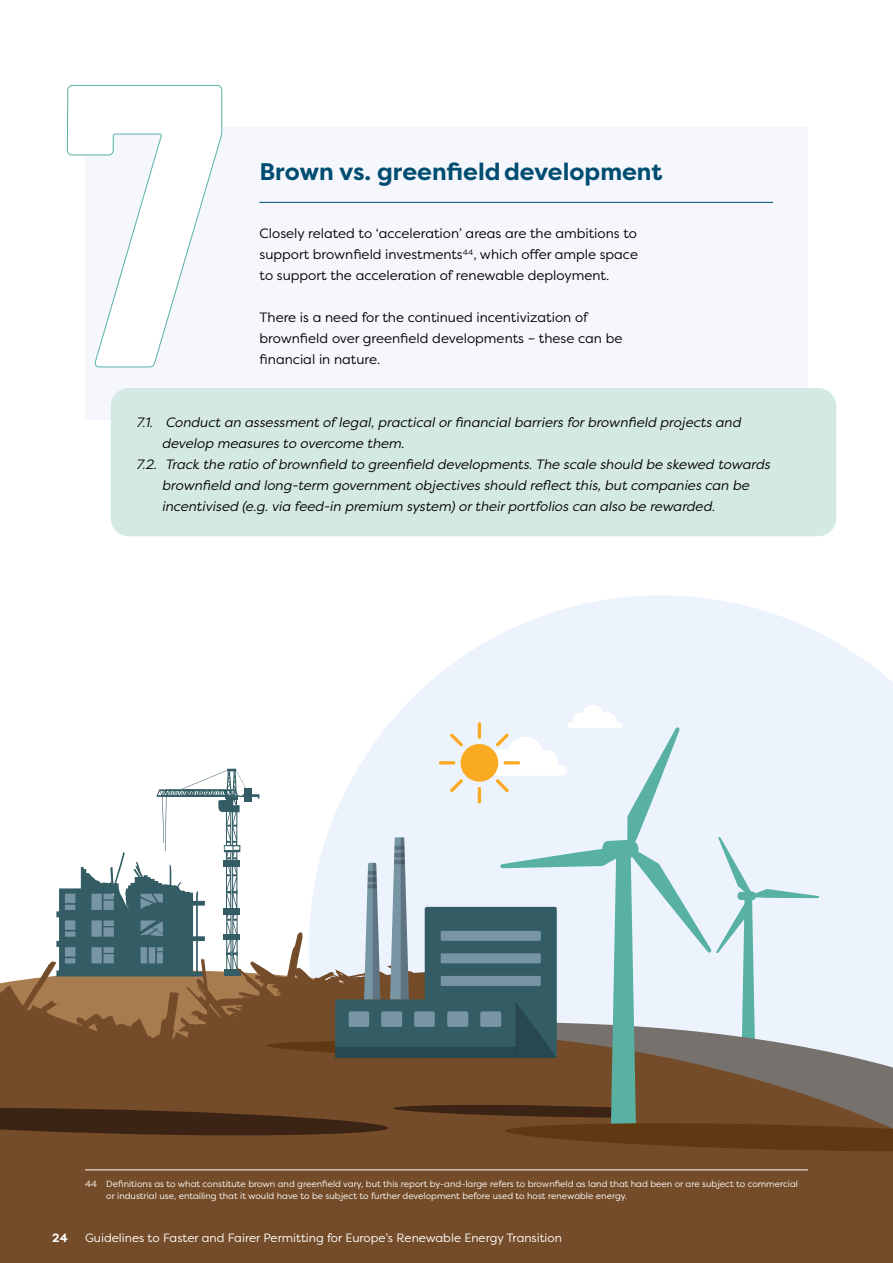
<style>
.page{position:relative;width:893px;height:1263px;background:#fff}
.page>*{position:absolute;margin:0;border:0;box-sizing:border-box;transform-origin:0 0}
.t1{font:700 24px "Filson Pro";color:#004d72}
.t2{font:italic 13.5px/21px "Filson Pro";color:#000}
.t3{font:13.5px/21px "Filson Pro";color:#000;text-align:justify}
.t4{font:12px "Filson Pro";color:#fff}
.t5{font:700 12px "Filson Pro";color:#fff}
.t6{font:9px/12px "Filson Pro";color:#fff}
</style>
<div class="page">
<div style="left:85px;top:128px;width:723px;height:292px;background:#f6f7fc"></div>
<hr style="left:259px;top:202px;width:514px;height:1px;background:#004d72">
<div style="left:111px;top:388px;width:725px;height:148px;background:#d5e9e4;border-radius:18px"></div>
<svg style="left:67px;top:85px;width:156px;height:283px"></svg>
<svg style="left:406px;top:595px;width:487px;height:110px;fill:#ecf3fd"></svg>
<div style="left:0;top:1151px;width:893px;height:112px;background:#754c29"></div>
<svg style="left:0;top:705px;width:893px;height:446px"></svg>
<hr style="left:85px;top:1169px;width:723px;height:1px;background:#fff">
<p class="t1" style="left:259px;top:156px;width:405px">Brown vs. greenfielddevelopment</p>
<p class="t3" style="left:260px;top:222px;width:380px">Closely related to ‘acceleration’ areas are the ambitions to support brownfield investments<sup>44</sup>, which offer ample space to support the acceleration of renewable deployment.</p>
<p class="t3" style="left:260px;top:306px;width:364px;text-align:left">There is a need for the continued incentivization of brownfield over greenfield developments – these can be financial in nature.</p>
<p class="t2" style="left:162px;top:411px;width:580px;text-indent:-26px">7.1. Conduct an assessment of legal, practical or financial barriers for brownfield projects and develop measures to overcome them.</p>
<p class="t2" style="left:162px;top:453px;width:610px;text-indent:-26px">7.2. Track the ratio of brownfield to greenfield developments. The scale should be skewed towards brownfield and long-term government objectives should reflect this, but companies can be incentivised (e.g. via feed-in premium system) or their portfolios can also be rewarded.</p>
<p class="t6" style="left:106px;top:1177px;width:693px;text-indent:-21px">44 Definitions as to what constitute brown and greenfield vary, but this report by-and-large refers to brownfield as land that had been or are subject to commercial or industrial use, entailing that it would have to be subject to further development before used to host renewable energy.</p>
<p class="t5" style="left:52px;top:1230px;width:18px">24</p>
<p class="t4" style="left:85px;top:1230px;width:478px">Guidelines to Faster and Fairer Permitting for Europe’s Renewable Energy Transition</p>
</div>
